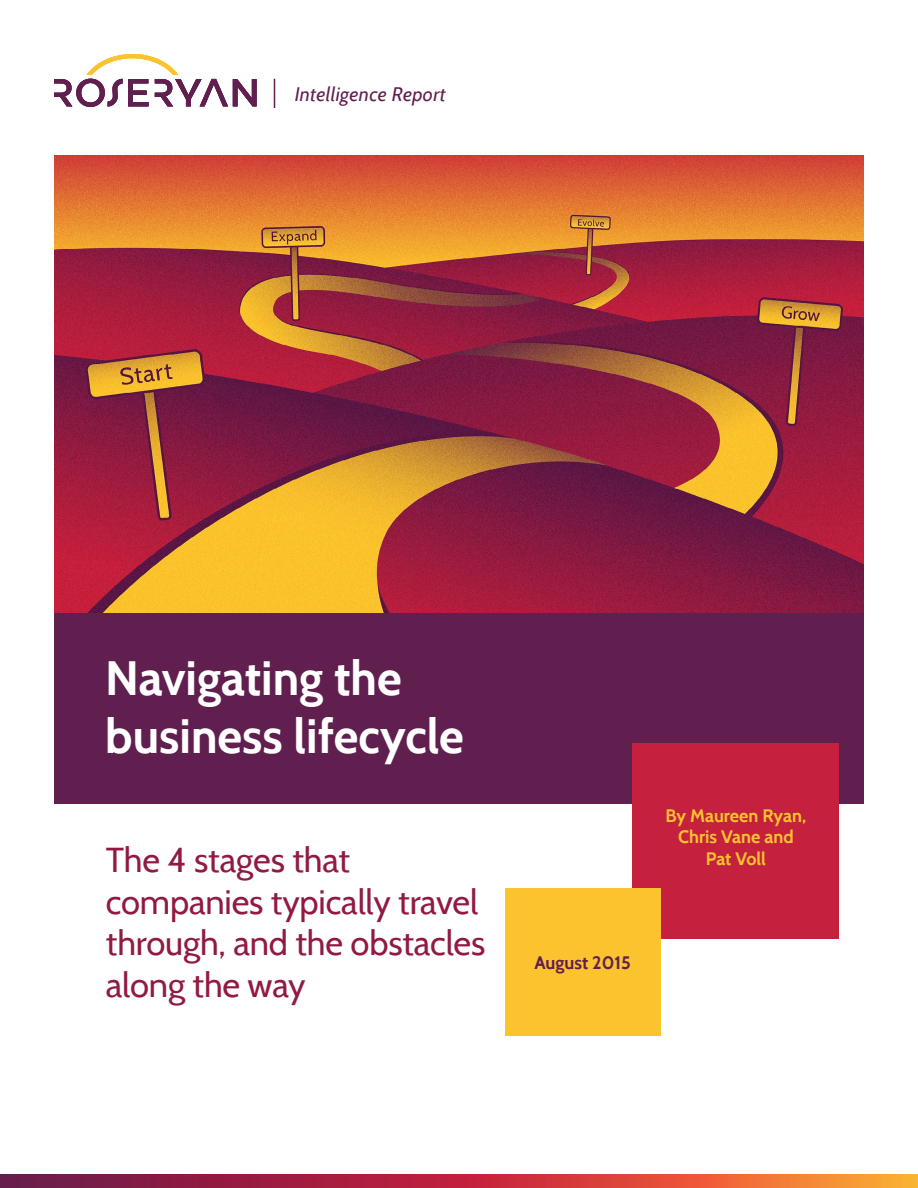
<style>
.page{position:relative;width:918px;height:1188px;background:#fff}
.page>*{position:absolute;margin:0;border:0;box-sizing:border-box;transform-origin:0 0}
.t1{font:700 48px/57.6px "Cabin";color:#fff}
.t2{font:34.5px/41.4px "Cabin";letter-spacing:-.005em;color:#911942}
.t3{font:italic 19.5px "Cabin";letter-spacing:.02em;color:#611e4f}
.t4{font:700 18px/21.6px "Cabin";color:#fbc32e;text-align:center}
.t5{font:700 18px "Cabin";color:#611e4f}
</style>
<div class="page">
<svg style="left:274px;top:79px;width:1px;height:29px"></svg>
<div style="left:54px;top:610px;width:810px;height:194px;background:#601f4f"></div>
<div style="left:632px;top:743px;width:206px;height:196px;background:#c5203d"></div>
<svg style="left:0;top:1175px;width:918px;height:13px;background:#bc3d3e"></svg>
<svg style="left:54px;top:54px;width:203px;height:53px"></svg>
<img style="left:54px;top:155px;width:810px;height:457px">
<div style="left:505px;top:889px;width:156px;height:147px;background:#fbc32e"></div>
<p class="t3" style="left:295px;top:82px;width:152px">Intelligence Report</p>
<h1 class="t1" style="left:105px;top:649px;width:360px">Navigating the business lifecycle</h1>
<p class="t2" style="left:106px;top:839px;width:381px">The 4 stages that companies typically travel through, and the obstacles along the way</p>
<p class="t5" style="left:535px;top:952px;width:98px">August 2015</p>
<p class="t4" style="left:666px;top:804px;width:142px">By Maureen Ryan,<br>Chris Vane and<br>Pat Voll</p>
</div>
